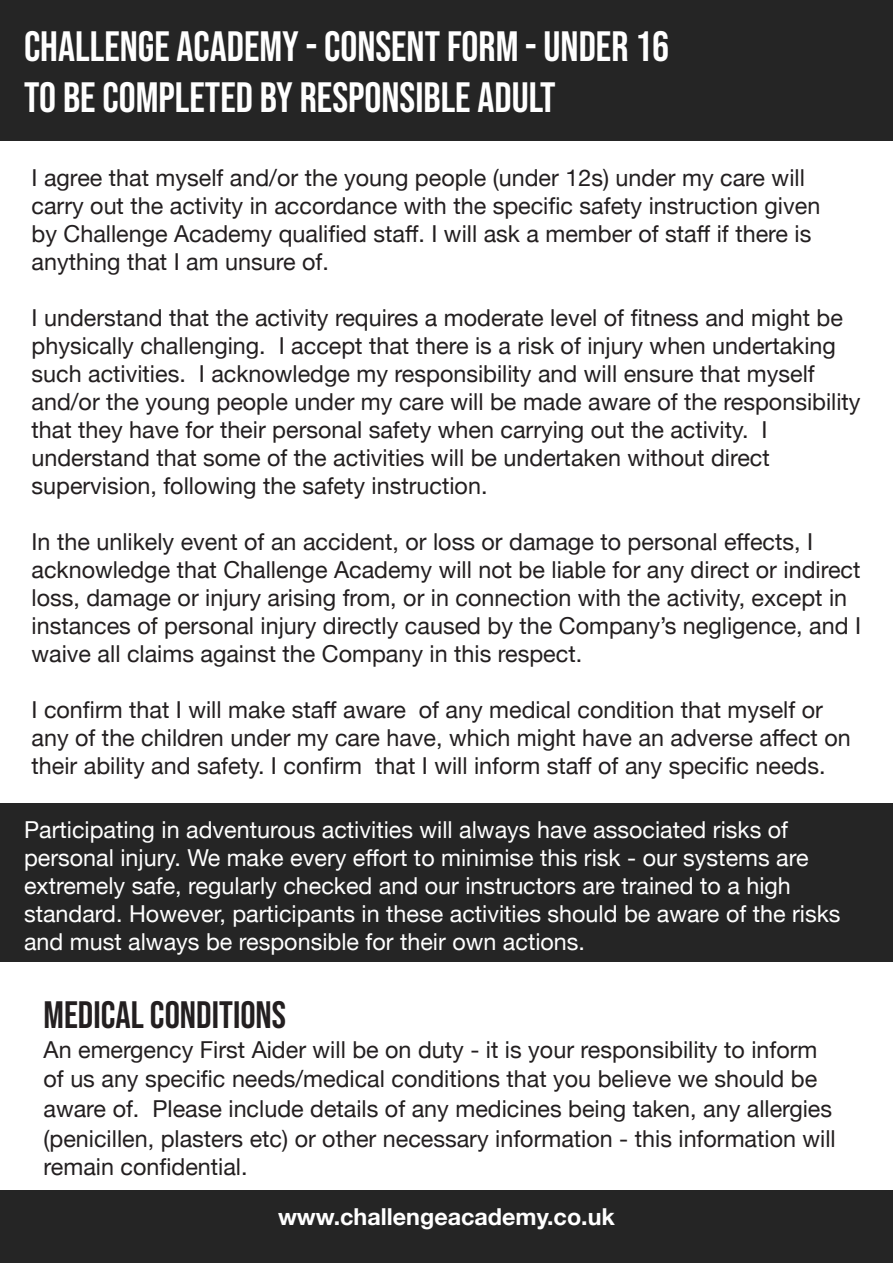
<style>
.page{position:relative;width:893px;height:1263px;background:#fff}
.page>*{position:absolute;margin:0;border:0;box-sizing:border-box;transform-origin:0 0}
.t1{font:42.45px "Bebas Neue";color:#fff}
.t2{font:38.25px "Bebas Neue";color:#231f20}
.t3{font:23.4px/28px "Helvetica Neue";color:#231f20}
.t4{font:23.4px/28px "Helvetica Neue";color:#fff}
.t5{font:700 23.4px "Helvetica Neue";color:#fff}
</style>
<div class="page">
<div style="left:0;top:803px;width:893px;height:159px;background:#252525"></div>
<div style="left:0;top:1190px;width:893px;height:73px;background:#252525"></div>
<div style="left:0;top:0;width:893px;height:141px;background:#252525"></div>
<p class="t1" style="left:24px;top:22px;width:647px">CHALLENGE ACADEMY - CONSENT FORM - UNDER 16</p>
<p class="t1" style="left:24px;top:73px;width:533px">TO BE COMPLETED BY RESPONSIBLE ADULT</p>
<p class="t3" style="left:32px;top:165px;width:790px">I agree that myself and/or the young people (under 12s) under my care will carry out the activity in accordance with the specific safety instruction given by Challenge Academy qualified staff. I will ask a member of staff if there is anything that I am unsure of.</p>
<p class="t3" style="left:32px;top:305px;width:830px">I understand that the activity requires a moderate level of fitness and might be physically challenging. I accept that there is a risk of injury when undertaking such activities. I acknowledge my responsibility and will ensure that myself and/or the young people under my care will be made aware of the responsibility that they have for their personal safety when carrying out the activity. I understand that some of the activities will be undertaken without direct supervision, following the safety instruction.</p>
<p class="t3" style="left:32px;top:529px;width:831px">In the unlikely event of an accident, or loss or damage to personal effects, I acknowledge that Challenge Academy will not be liable for any direct or indirect loss, damage or injury arising from, or in connection with the activity, except in instances of personal injury directly caused by the Company’s negligence, and I waive all claims against the Company in this respect.</p>
<p class="t3" style="left:32px;top:697px;width:821px">I confirm that I will make staff aware of any medical condition that myself or any of the children under my care have, which might have an adverse affect on their ability and safety. I confirm that I will inform staff of any specific needs.</p>
<p class="t4" style="left:24px;top:817px;width:818px">Participating in adventurous activities will always have associated risks of personal injury. We make every effort to minimise this risk - our systems are extremely safe, regularly checked and our instructors are trained to a high standard. However, participants in these activities should be aware of the risks and must always be responsible for their own actions.</p>
<p class="t2" style="left:44px;top:993px;width:244px">MEDICAL CONDITIONS</p>
<p class="t3" style="left:44px;top:1036px;width:794px;line-height:29.2px">An emergency First Aider will be on duty - it is your responsibility to inform of us any specific needs/medical conditions that you believe we should be aware of. Please include details of any medicines being taken, any allergies (penicillen, plasters etc) or other necessary information - this information will remain confidential.</p>
<p class="t5" style="left:278px;top:1198px;width:338px">www.challengeacademy.co.uk</p>
</div>
